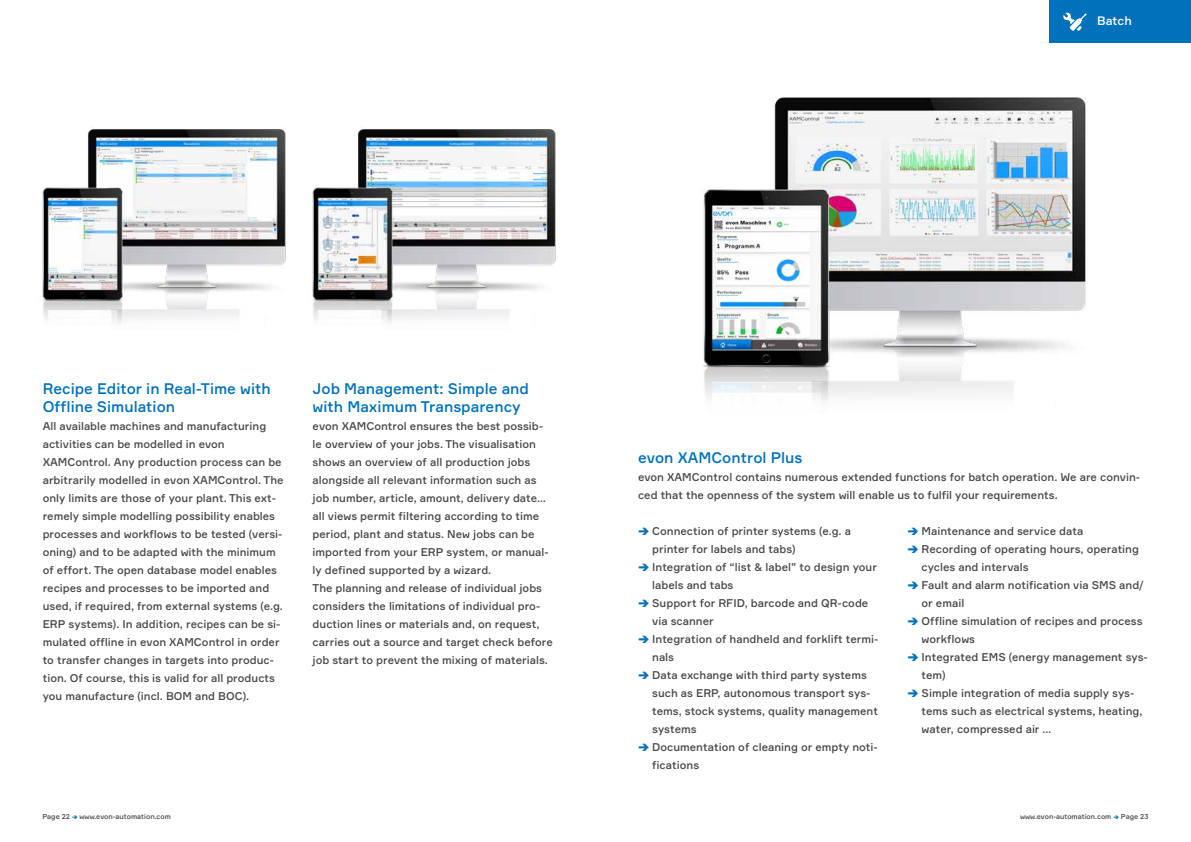
<style>
.page{position:relative;width:1191px;height:842px;background:#fff}
.page>*{position:absolute;margin:0;border:0;box-sizing:border-box;transform-origin:0 0}
.t1{font:500 15px/18px "Formular";color:#0071bb}
.t2{font:500 12px "Formular";color:#fff}
.t3{font:500 11px/18px "Formular";color:#494948}
.t4{font:500 7px "Formular";color:#494948}
.s1{font-weight:900;font-size:14px;color:#0071bb}
.s2{font-weight:900;color:#0071bb}
</style>
<div class="page">
<img style="left:312px;top:126px;width:244px;height:197px">
<img style="left:703px;top:97px;width:384px;height:305px">
<div style="left:1049px;top:0;width:142px;height:43px;background:#0071bb"></div>
<svg style="left:1063px;top:12px;width:24px;height:19px"></svg>
<img style="left:42px;top:126px;width:244px;height:197px">
<p class="t2" style="left:1097px;top:14px;width:36px">Batch</p>
<h1 class="t1" style="left:43px;top:380px;width:229px">Recipe Editor in Real-Time with<br>Offline Simulation</h1>
<p class="t3" style="left:43px;top:417px;width:242px">All available machines and manufacturing activities can be modelled in evon XAMControl. Any production process can be arbitrarily modelled in evon XAMControl. The only limits are those of your plant. This ext&shy;remely simple modelling possibility enables processes and workflows to be tested (versi&shy;oning) and to be adapted with the minimum of effort. The open database model enables recipes and processes to be imported and used, if required, from external systems (e.g.<br>ERP systems). In addition, recipes can be si&shy;mulated offline in evon XAMControl in order to transfer changes in targets into produc&shy;tion. Of course, this is valid for all products you manufacture (incl. BOM and BOC).</p>
<h1 class="t1" style="left:313px;top:380px;width:218px">Job Management: Simple and with Maximum Transparency</h1>
<p class="t3" style="left:313px;top:417px;width:242px">evon XAMControl ensures the best possib&shy;le overview of your jobs. The visualisation shows an overview of all production jobs alongside all relevant information such as job number, article, amount, delivery date… all views permit filtering according to time period, plant and status. New jobs can be imported from your ERP system, or manual&shy;ly defined supported by a wizard.<br>The planning and release of individual jobs considers the limitations of individual pro&shy;duction lines or materials and, on request, carries out a source and target check before job start to prevent the mixing of materials.</p>
<h1 class="t1" style="left:638px;top:448px;width:166px">evon XAMControl Plus</h1>
<p class="t3" style="left:638px;top:468px;width:503px">evon XAMControl contains numerous extended functions for batch operation. We are convin&shy;ced that the openness of the system will enable us to fulfil your requirements.</p>
<p class="t3" style="left:652px;top:522px;width:200px;text-indent:-14px"><span class="s1">→</span> Connection of printer systems (e.g. a printer for labels and tabs)</p>
<p class="t3" style="left:652px;top:558px;width:226px;text-indent:-14px"><span class="s1">→</span> Integration of “list &amp; label” to design your labels and tabs</p>
<p class="t3" style="left:652px;top:594px;width:218px;text-indent:-14px"><span class="s1">→</span> Support for RFID, barcode and QR-code via scanner</p>
<p class="t3" style="left:652px;top:630px;width:228px;text-indent:-14px"><span class="s1">→</span> Integration of handheld and forklift termi&shy;nals</p>
<p class="t3" style="left:652px;top:666px;width:227px;text-indent:-14px"><span class="s1">→</span> Data exchange with third party systems such as ERP, autonomous transport sys&shy;tems, stock systems, quality management systems</p>
<p class="t3" style="left:652px;top:738px;width:227px;text-indent:-14px"><span class="s1">→</span> Documentation of cleaning or empty noti&shy;fications</p>
<p class="t3" style="left:907px;top:522px;width:177px"><span class="s1">→</span> Maintenance and service data</p>
<p class="t3" style="left:921px;top:540px;width:219px;text-indent:-14px"><span class="s1">→</span> Recording of operating hours, operating cycles and intervals</p>
<p class="t3" style="left:921px;top:576px;width:224px;text-indent:-14px"><span class="s1">→</span> Fault and alarm notification via SMS and/ or email</p>
<p class="t3" style="left:921px;top:612px;width:222px;text-indent:-14px"><span class="s1">→</span> Offline simulation of recipes and process workflows</p>
<p class="t3" style="left:921px;top:648px;width:228px;text-indent:-14px"><span class="s1">→</span> Integrated EMS (energy management sys&shy;tem)</p>
<p class="t3" style="left:921px;top:684px;width:222px;text-indent:-14px"><span class="s1">→</span> Simple integration of media supply sys&shy;tems such as electrical systems, heating, water, compressed air …</p>
<p class="t4" style="left:43px;top:812px;width:130px">Page 22 <span class="s2">→</span> www.evon-automation.com</p>
<p class="t4" style="left:1020px;top:812px;width:130px">www.evon-automation.com <span class="s2">→</span> Page 23</p>
</div>
